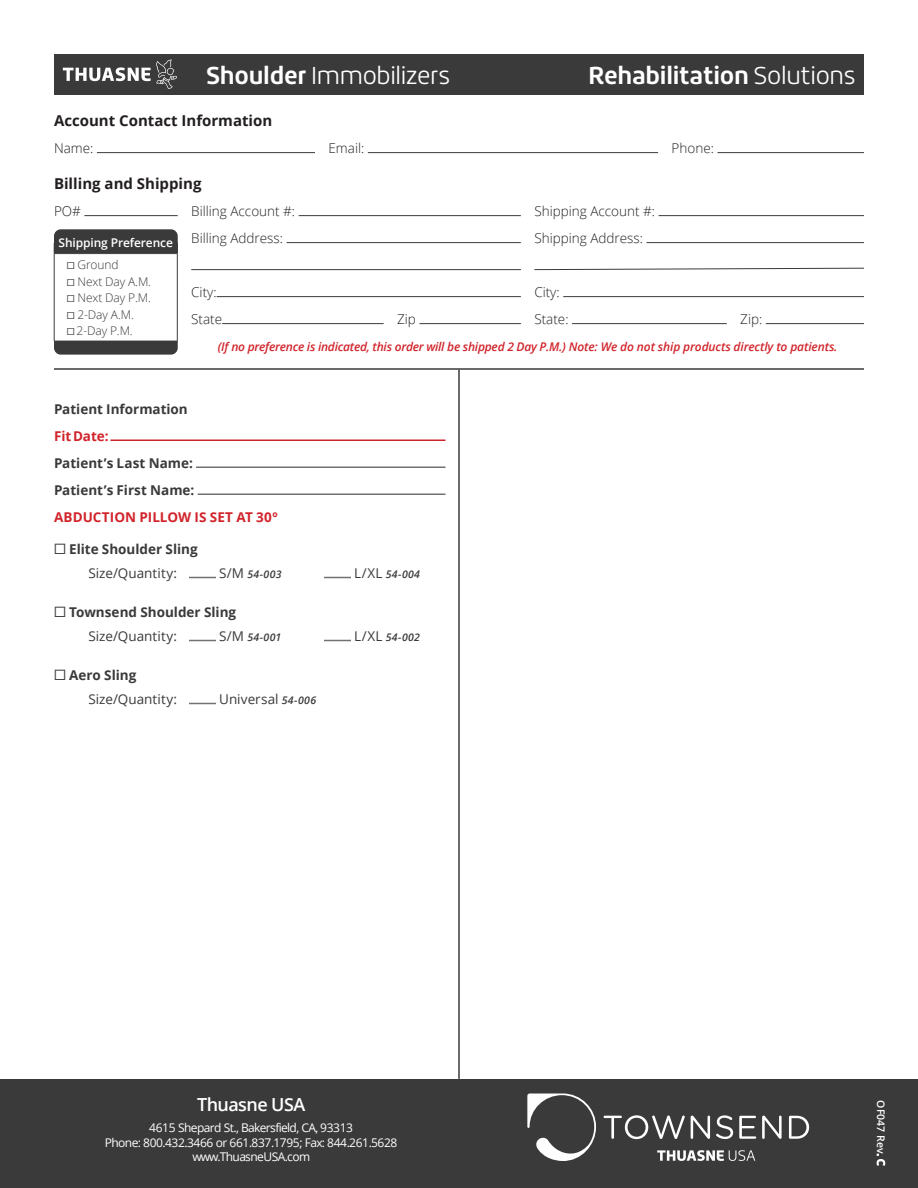
<style>
.page{position:relative;width:918px;height:1188px;background:#fff}
.page>*{position:absolute;margin:0;border:0;box-sizing:border-box;transform-origin:0 0}
.t1{font:700 24px "Roihu";letter-spacing:-.01em;color:#fff}
.t2{font:300 24px "Roihu";letter-spacing:-.015em;color:#fff}
.t3{font:600 18px "Open Sans";letter-spacing:-.03em;color:#fff}
.t4{font:700 15px "Open Sans";color:#231f20}
.t5{font:700 13.5px/24.8px "Open Sans";color:#3b3a3b}
.t6{font:300 13.5px/27px "Open Sans";color:#231f20}
.t7{font:13.5px/24.8px "Open Sans";color:#3b3a3b}
.t8{font:700 13.5px "Open Sans";color:#d1232a}
.t9{font:12px/14.4px "Open Sans";letter-spacing:-.04em;color:#fff;text-align:center}
.t10{font:italic 600 12px "Open Sans";letter-spacing:-.02em;color:#d1232a}
.t11{font:300 12px/16.5px "Open Sans";letter-spacing:-.01em;color:#3b3a3b}
.t12{font:600 12px/22.2px "Open Sans";letter-spacing:-.01em;color:#fff}
.t13{font:italic 600 10.5px "Open Sans";letter-spacing:.025em;color:#3b3a3b}
.t14{font:600 10.5px "Open Sans";color:#fff}
.s1{font-weight:700}
.s2{font-weight:300}
.s3{font-family:"Proxima Nova";font-weight:400;color:#3b3a3b}
.s4{font-weight:300;color:#3b3a3b}
.s5{font-family:"Proxima Nova";font-weight:400}
.s6{font-family:"Proxima Nova";font-weight:400;font-size:18px}
.s7{font-weight:400}
.s8{font-weight:400;font-style:normal;font-size:13.5px}
.s9{font-family:"Proxima Nova";font-size:18px}
.s10{font-weight:600;font-style:italic;font-size:10.5px}
.s11{font-style:inherit}
</style>
<div class="page">
<div style="left:0;top:1079px;width:918px;height:109px;background:#3b3a3b"></div>
<svg style="left:657px;top:1150px;width:98px;height:11px"></svg>
<svg style="left:527px;top:1094px;width:69px;height:67px"></svg>
<svg style="left:604px;top:1115px;width:81px;height:24px"></svg>
<svg style="left:691px;top:1116px;width:19px;height:23px"></svg>
<svg style="left:716px;top:1115px;width:17px;height:24px"></svg>
<svg style="left:739px;top:1116px;width:17px;height:23px"></svg>
<svg style="left:762px;top:1116px;width:20px;height:23px"></svg>
<svg style="left:789px;top:1116px;width:20px;height:23px"></svg>
<div style="left:54px;top:54px;width:810px;height:40px;background:#3b3a3b"></div>
<svg style="left:63px;top:60px;width:114px;height:29px"></svg>
<hr style="left:54px;top:368px;width:810px;height:2px;background:#3b3a3b">
<hr style="left:97px;top:152px;width:218px;height:1px;background:#3b3a3b">
<hr style="left:368px;top:152px;width:290px;height:1px;background:#3b3a3b">
<hr style="left:717px;top:152px;width:147px;height:1px;background:#3b3a3b">
<hr style="left:84px;top:215px;width:94px;height:1px;background:#3b3a3b">
<div style="left:54px;top:229px;width:124px;height:126px;background:#3b3a3b;border-radius:7px"></div>
<div style="left:54px;top:254px;width:123px;height:87px;background:#fff"></div>
<hr style="left:54px;top:254px;width:1px;height:87px;background:#3b3a3b">
<hr style="left:299px;top:215px;width:222px;height:1px;background:#3b3a3b">
<hr style="left:287px;top:242px;width:234px;height:1px;background:#3b3a3b">
<hr style="left:191px;top:269px;width:330px;height:1px;background:#3b3a3b">
<hr style="left:217px;top:296px;width:304px;height:1px;background:#3b3a3b">
<hr style="left:222px;top:323px;width:162px;height:1px;background:#3b3a3b">
<hr style="left:419px;top:323px;width:102px;height:1px;background:#3b3a3b">
<hr style="left:659px;top:215px;width:205px;height:1px;background:#3b3a3b">
<hr style="left:647px;top:242px;width:217px;height:1px;background:#3b3a3b">
<svg style="left:534px;top:267px;width:330px;height:3px"></svg>
<hr style="left:563px;top:296px;width:301px;height:1px;background:#3b3a3b">
<hr style="left:572px;top:323px;width:155px;height:1px;background:#3b3a3b">
<hr style="left:766px;top:323px;width:98px;height:1px;background:#3b3a3b">
<hr style="left:110px;top:440px;width:335px;height:1px;background:#d1232a">
<hr style="left:196px;top:466px;width:250px;height:2px;background:#727172">
<hr style="left:198px;top:494px;width:248px;height:1px;background:#727172">
<svg style="left:189px;top:577px;width:27px;height:1px"></svg>
<svg style="left:324px;top:577px;width:27px;height:1px"></svg>
<svg style="left:189px;top:640px;width:27px;height:1px"></svg>
<svg style="left:324px;top:640px;width:27px;height:1px"></svg>
<svg style="left:189px;top:703px;width:27px;height:1px"></svg>
<hr style="left:458px;top:370px;width:2px;height:709px;background:#3b3a3b">
<h1 class="t2" style="left:206px;top:62px;width:246px"><span class="s1">Shoulder</span> Immobilizers</h1>
<h1 class="t1" style="left:588px;top:62px;width:269px">Rehabilitation <span class="s2">Solutions</span></h1>
<p class="t4" style="left:54px;top:110px;width:220px">Account Contact Information</p>
<p class="t6" style="left:54px;top:134px;width:41px">Name:</p>
<p class="t6" style="left:328px;top:134px;width:37px">Email:</p>
<p class="t6" style="left:672px;top:134px;width:44px">Phone:</p>
<p class="t4" style="left:54px;top:173px;width:149px">Billing and Shipping</p>
<p class="t6" style="left:54px;top:197px;width:28px">PO#</p>
<p class="t12" style="left:67px;top:231px;width:108px;text-indent:-8px">Shipping Preference <span class="s3">☐</span> <span class="s4">Ground</span></p>
<p class="t11" style="left:67px;top:273px;width:86px"><span class="s5">☐</span> Next Day A.M. <span class="s5">☐</span> Next Day P.M. <span class="s5">☐</span> 2-Day A.M.<br><span class="s5">☐</span> 2-Day P.M.</p>
<p class="t6" style="left:191px;top:197px;width:105px">Billing Account #:<br>Billing Address:</p>
<p class="t6" style="left:534px;top:197px;width:122px">Shipping Account #:<br>Shipping Address:</p>
<p class="t6" style="left:191px;top:278px;width:32px">City:<br>State</p>
<p class="t6" style="left:534px;top:278px;width:36px">City:<br>State:</p>
<p class="t6" style="left:740px;top:305px;width:24px">Zip:</p>
<p class="t10" style="left:218px;top:338px;width:621px">(If no preference is indicated, this order will be shipped 2 Day P.M.) Note: We do not ship products directly to patients.</p>
<p class="t6" style="left:397px;top:305px;width:20px">Zip</p>
<p class="t5" style="left:54px;top:396px;width:135px">Patient Information</p>
<p class="t8" style="left:54px;top:427px;width:56px">Fit Date:</p>
<p class="t5" style="left:54px;top:449px;width:142px;line-height:27px">Patient’s Last Name:<br>Patient’s First Name:</p>
<p class="t8" style="left:54px;top:508px;width:225px">ABDUCTION PILLOW IS SET AT 30º</p>
<p class="t5" style="left:88px;top:536px;width:111px;text-indent:-34px"><span class="s6">☐</span> Elite Shoulder Sling<br><span class="s7">Size/Quantity:</span></p>
<p class="t13" style="left:219px;top:567px;width:64px"><span class="s8">S/M</span> 54-003</p>
<p class="t13" style="left:354px;top:567px;width:67px"><span class="s8">L/XL</span> 54-004</p>
<p class="t5" style="left:88px;top:599px;width:149px;text-indent:-34px"><span class="s6">☐</span> Townsend Shoulder Sling<br><span class="s7">Size/Quantity:</span></p>
<p class="t13" style="left:219px;top:630px;width:64px"><span class="s8">S/M</span> 54-001</p>
<p class="t13" style="left:354px;top:630px;width:67px"><span class="s8">L/XL</span> 54-002</p>
<p class="t7" style="left:88px;top:662px;width:90px;text-indent:-34px"><span class="s9">☐</span> <span class="s1">Aero Sling<br></span>Size/Quantity:</p>
<p class="t7" style="left:219px;top:687px;width:98px">Universal <span class="s10">54-006</span></p>
<h2 class="t3" style="left:197px;top:1092px;width:110px">Thuasne USA</h2>
<p class="t9" style="left:105px;top:1120px;width:294px">4615 Shepard St., Bakersfield, CA, 93313<br>Phone: 800.432.3466 or 661.837.1795; Fax: 844.261.5628 www.ThuasneUSA.com</p>
<p class="t14" style="left:888px;top:1100px;width:67px;rotate:90deg">OF047 Rev<span class="s11">. C</span></p>
</div>
